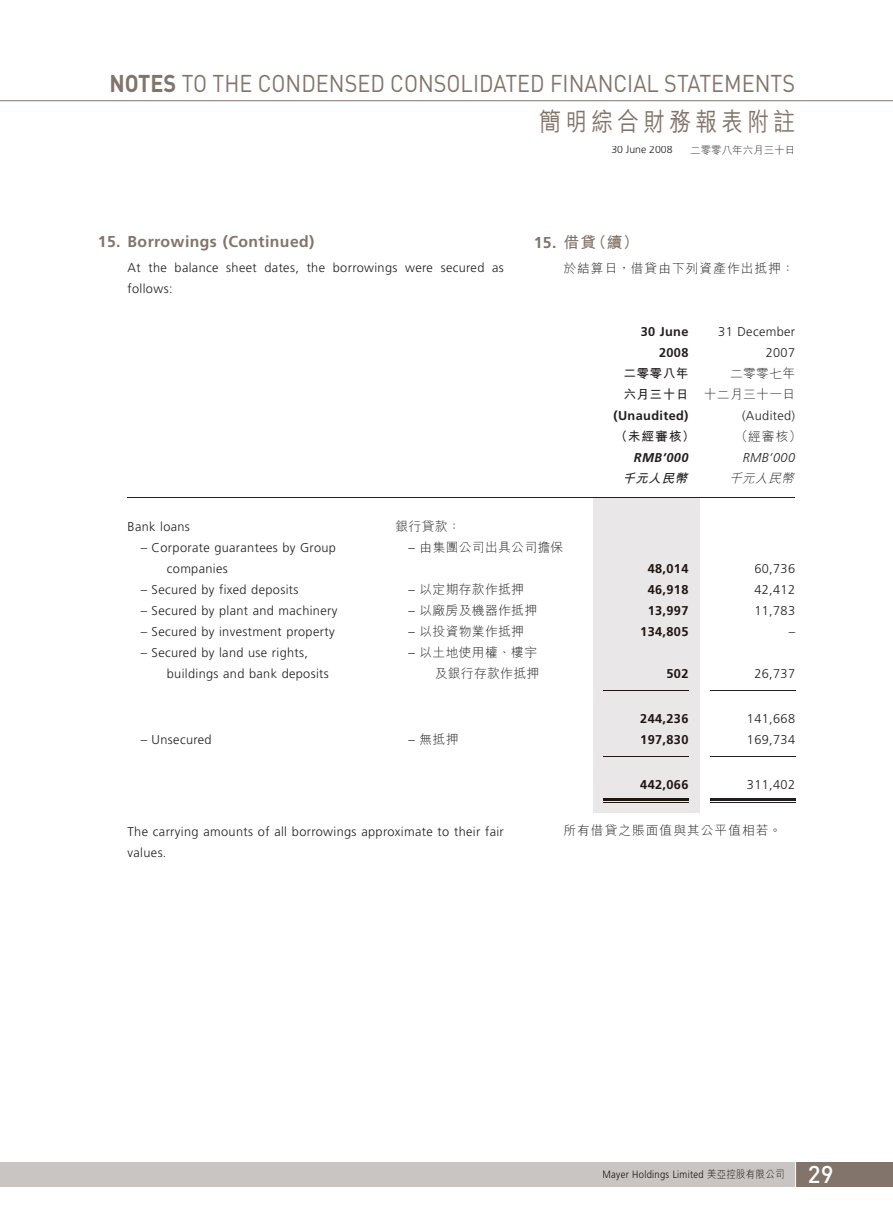
<style>
.page{position:relative;width:893px;height:1212px;background:#fff}
.page>*{position:absolute;margin:0;border:0;box-sizing:border-box;transform-origin:0 0}
.t1{font:25.5px "M Hei HK Medium B5 pc H";letter-spacing:.2em;color:#82746a;scale:.85 1}
.t2{font:24px "DIN Pro";color:#82746a;scale:.9 1}
.t3{font:500 24px "DIN Pro";color:#fff}
.t4{font:700 15.75px "Frutiger LT Std";letter-spacing:.03em;color:#82746a}
.t5{font:15.75px "M Hei HK Bold B5 pc H";color:#82746a}
.t6{font:300 12.75px/21px "Frutiger LT Std";letter-spacing:.03em;color:#231f20}
.t7{font:12.75px/21px "M Hei HK Light B5 pc H";letter-spacing:.03em;color:#231f20;text-align:right}
.t8{font:700 12.75px "Frutiger LT Std";letter-spacing:.03em;color:#1f1511}
.t9{font:12.75px "M Hei HK Light B5 pc H";letter-spacing:.08em;color:#231f20}
.t10{font:700 12.75px "Frutiger LT Std";letter-spacing:.03em;color:#231f20}
.t11{font:12.75px "M Hei HK Bold B5 pc H";letter-spacing:.03em;color:#231f20}
.t12{font:italic 700 12.75px "Frutiger LT Std";letter-spacing:.03em;color:#231f20}
.t13{font:italic 300 12.75px "Frutiger LT Std";letter-spacing:.03em;color:#231f20}
.t14{font:italic 12.75px "M Hei HK Bold B5 pc H";color:#231f20}
.t15{font:italic 12.75px "M Hei HK Light B5 pc H";color:#231f20}
.t16{font:300 10.5px "Frutiger LT Std";letter-spacing:.03em;color:#17100c;scale:.9 1}
.t17{font:300 10.5px "Frutiger LT Std";color:#231f20}
.t18{font:10.5px "M Hei HK Light B5 pc H";color:#231f20}
.s1{font-weight:700}
.s2{font-family:"Frutiger LT Std";font-weight:700}
.s3{font-family:"M Hei HK Bold B5 pc H"}
.s4{font-family:"Frutiger LT Std";font-weight:300}
.s5{font-family:"M Hei HK Light B5 pc H";font-weight:400}
</style>
<div class="page">
<div style="left:0;top:1162px;width:795px;height:25px;background:#c9c5c3"></div>
<div style="left:795px;top:1162px;width:98px;height:25px;background:#82746a"></div>
<hr style="left:0;top:100px;width:893px;height:1px;background:#82746a">
<svg style="left:795px;top:1162px;width:1px;height:25px"></svg>
<div style="left:593px;top:498px;width:106px;height:315px;background:#e9e7e7"></div>
<hr style="left:128px;top:497px;width:667px;height:1px;background:#231f20">
<hr style="left:604px;top:690px;width:85px;height:1px;background:#1f1511">
<hr style="left:710px;top:690px;width:85px;height:1px;background:#231f20">
<hr style="left:604px;top:756px;width:85px;height:1px;background:#1f1511">
<hr style="left:710px;top:756px;width:85px;height:1px;background:#231f20">
<hr style="left:604px;top:798px;width:85px;height:2px;background:#1f1511">
<hr style="left:604px;top:802px;width:85px;height:1px;background:#1f1511">
<hr style="left:710px;top:798px;width:85px;height:2px;background:#231f20">
<hr style="left:710px;top:802px;width:85px;height:1px;background:#231f20">
<h2 class="t2" style="left:109px;top:75px;width:763px"><span class="s1">NOTES</span> TO THE CONDENSED CONSOLIDATED FINANCIAL STATEMENTS</h2>
<h1 class="t1" style="left:539px;top:112px;width:302px">簡明綜合財務報表附註</h1>
<p class="t17" style="left:611px;top:143px;width:63px">30 June 2008</p>
<p class="t18" style="left:690px;top:146px;width:107px">二零零八年六月三十日</p>
<p class="t4" style="left:98px;top:232px;width:218px">15. Borrowings (Continued)</p>
<p class="t6" style="left:128px;top:258px;width:378px">At the balance sheet dates, the borrowings were secured as follows:</p>
<p class="t5" style="left:534px;top:236px;width:107px"><span class="s2">15.</span> 借貸（續）</p>
<p class="t9" style="left:563px;top:263px;width:232px">於結算日，借貸由下列資產作出抵押：</p>
<p class="t10" style="left:641px;top:324px;width:49px">30 June</p>
<p class="t6" style="left:718px;top:322px;width:78px">31 December</p>
<p class="t10" style="left:659px;top:345px;width:31px">2008</p>
<p class="t6" style="left:766px;top:343px;width:31px">2007</p>
<p class="t11" style="left:623px;top:368px;width:67px">二零零八年</p>
<p class="t7" style="left:623px;top:364px;width:173px">二零零七年<br><span class="s3">六月三十日</span> 十二月三十一日</p>
<p class="t10" style="left:613px;top:408px;width:77px">(Unaudited)</p>
<p class="t6" style="left:742px;top:406px;width:55px">(Audited)</p>
<p class="t11" style="left:615px;top:431px;width:82px">（未經審核）</p>
<p class="t7" style="left:735px;top:427px;width:68px">（經審核）</p>
<p class="t12" style="left:634px;top:450px;width:56px">RMB’000</p>
<p class="t13" style="left:743px;top:450px;width:54px">RMB’000</p>
<p class="t14" style="left:622px;top:473px;width:70px">千元人民幣</p>
<p class="t15" style="left:729px;top:473px;width:70px">千元人民幣</p>
<p class="t6" style="left:128px;top:517px;width:64px">Bank loans</p>
<p class="t7" style="left:395px;top:517px;width:67px">銀行貸款：</p>
<p class="t6" style="left:141px;top:538px;width:197px">– Corporate guarantees by Group</p>
<p class="t7" style="left:409px;top:538px;width:156px"><span class="s4">–</span> 由集團公司出具公司擔保</p>
<p class="t6" style="left:167px;top:559px;width:62px">companies</p>
<p class="t8" style="left:648px;top:561px;width:42px">48,014</p>
<p class="t6" style="left:754px;top:559px;width:42px">60,736</p>
<p class="t6" style="left:141px;top:580px;width:159px">– Secured by fixed deposits</p>
<p class="t7" style="left:409px;top:580px;width:117px"><span class="s4">–</span> 以定期存款作抵押</p>
<p class="t8" style="left:648px;top:582px;width:42px">46,918</p>
<p class="t6" style="left:754px;top:580px;width:42px">42,412</p>
<p class="t6" style="left:141px;top:601px;width:198px">– Secured by plant and machinery</p>
<p class="t7" style="left:409px;top:601px;width:130px"><span class="s4">–</span> 以廠房及機器作抵押</p>
<p class="t8" style="left:648px;top:603px;width:42px">13,997</p>
<p class="t6" style="left:754px;top:601px;width:42px">11,783</p>
<p class="t6" style="left:141px;top:622px;width:195px">– Secured by investment property</p>
<p class="t7" style="left:409px;top:622px;width:117px"><span class="s4">–</span> 以投資物業作抵押</p>
<p class="t8" style="left:640px;top:624px;width:50px">134,805</p>
<p class="t6" style="left:789px;top:622px;width:8px">–</p>
<p class="t6" style="left:141px;top:643px;width:169px">– Secured by land use rights,</p>
<p class="t7" style="left:409px;top:643px;width:130px"><span class="s4">–</span> 以土地使用權、樓宇</p>
<p class="t6" style="left:167px;top:664px;width:163px">buildings and bank deposits</p>
<p class="t7" style="left:435px;top:664px;width:106px">及銀行存款作抵押</p>
<p class="t8" style="left:666px;top:666px;width:23px">502</p>
<p class="t6" style="left:754px;top:664px;width:42px">26,737</p>
<p class="t8" style="left:640px;top:711px;width:50px">244,236</p>
<p class="t6" style="left:747px;top:709px;width:50px">141,668</p>
<p class="t6" style="left:141px;top:730px;width:72px">– Unsecured</p>
<p class="t7" style="left:409px;top:730px;width:51px"><span class="s4">–</span> 無抵押</p>
<p class="t8" style="left:640px;top:732px;width:50px">197,830</p>
<p class="t6" style="left:747px;top:730px;width:50px">169,734</p>
<p class="t8" style="left:640px;top:777px;width:50px">442,066</p>
<p class="t6" style="left:747px;top:775px;width:50px">311,402</p>
<p class="t6" style="left:128px;top:822px;width:378px">The carrying amounts of all borrowings approximate to their fair values.</p>
<p class="t9" style="left:563px;top:825px;width:220px">所有借貸之賬面值與其公平值相若。</p>
<p class="t16" style="left:603px;top:1168px;width:204px">Mayer Holdings Limited <span class="s5">美亞控股有限公司</span></p>
<h2 class="t3" style="left:808px;top:1165px;width:27px">29</h2>
</div>
